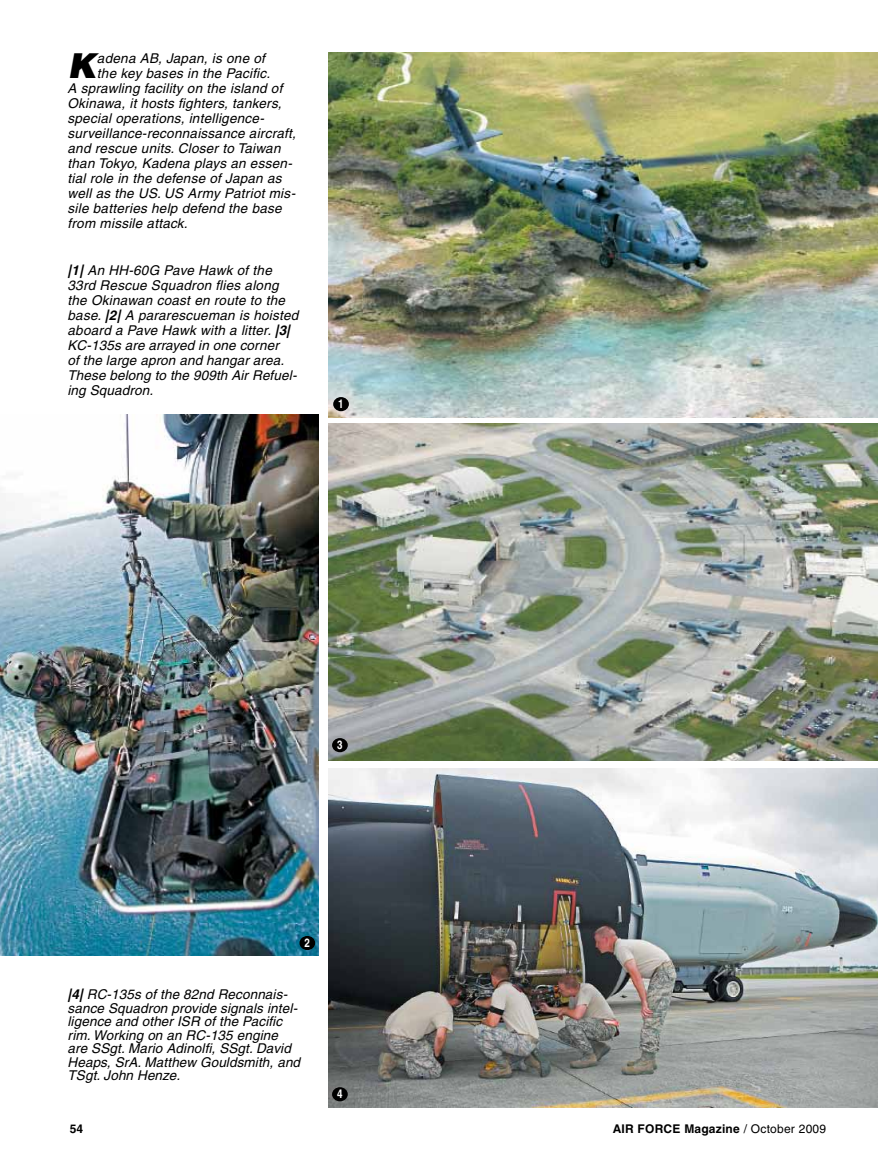
<style>
.page{position:relative;width:878px;height:1175px;background:#fff}
.page>*{position:absolute;margin:0;border:0;box-sizing:border-box;transform-origin:0 0}
.t1{font:italic 900 34.35px "Helvetica";color:#000}
.t2{font:italic 13.5px/15px "Helvetica";letter-spacing:.02em;color:#000}
.t3{font:700 12px "Helvetica";letter-spacing:.02em;color:#000}
.t4{font:700 condensed 12px "Helvetica";color:#fff}
.s1{font-weight:700}
.s2{font-weight:400}
</style>
<div class="page">
<img style="left:328px;top:53px;width:549px;height:364px">
<img style="left:0;top:414px;width:319px;height:541px">
<img style="left:328px;top:424px;width:549px;height:336px">
<img style="left:328px;top:768px;width:549px;height:339px">
<div style="left:333px;top:397px;width:16px;height:14px;background:#000;border-radius:50%"></div>
<div style="left:299px;top:936px;width:16px;height:14px;background:#000;border-radius:50%"></div>
<div style="left:332px;top:738px;width:16px;height:14px;background:#000;border-radius:50%"></div>
<div style="left:332px;top:1087px;width:16px;height:14px;background:#000;border-radius:50%"></div>
<h1 class="t1" style="left:68px;top:43px;width:30px">K</h1>
<p class="t2" style="left:97px;top:51px;width:170px">adena AB, Japan, is one of</p>
<p class="t2" style="left:97px;top:66px;width:175px">the key bases in the Pacific.</p>
<p class="t2" style="left:67px;top:81px;width:216px">A sprawling facility on the island of</p>
<p class="t2" style="left:67px;top:96px;width:215px">Okinawa, it hosts fighters, tankers,</p>
<p class="t2" style="left:67px;top:111px;width:198px">special operations, intelligence-</p>
<p class="t2" style="left:67px;top:126px;width:230px">surveillance-reconnaissance aircraft,</p>
<p class="t2" style="left:67px;top:141px;width:214px">and rescue units. Closer to Taiwan</p>
<p class="t2" style="left:67px;top:156px;width:226px">than Tokyo, Kadena plays an essen-</p>
<p class="t2" style="left:67px;top:171px;width:215px">tial role in the defense of Japan as</p>
<p class="t2" style="left:67px;top:186px;width:229px">well as the US. US Army Patriot mis-</p>
<p class="t2" style="left:67px;top:201px;width:216px">sile batteries help defend the base</p>
<p class="t2" style="left:67px;top:216px;width:122px">from missile attack.</p>
<p class="t2" style="left:67px;top:262px;width:232px"><span class="s1">|1|</span> An HH-60G Pave Hawk of the<br>33rd Rescue Squadron flies along the Okinawan coast en route to the base. <span class="s1">|2|</span> A pararescueman is hoisted aboard a Pave Hawk with a litter. <span class="s1">|3|<br></span>KC-135s are arrayed in one corner<br>of the large apron and hangar area.<br>These belong to the 909th Air Refuel&shy;ing Squadron.</p>
<p class="t4" style="left:338px;top:397px;width:7px">1</p>
<p class="t4" style="left:337px;top:737px;width:7px">3</p>
<p class="t4" style="left:304px;top:935px;width:7px">2</p>
<p class="t2" style="left:68px;top:987px;width:234px;line-height:13.5px"><span class="s1">|4|</span> RC-135s of the 82nd Reconnais&shy;sance Squadron provide signals intel&shy;ligence and other ISR of the Pacific rim. Working on an RC-135 engine are SSgt. Mario Adinolfi, SSgt. David Heaps, SrA. Matthew Gouldsmith, and TSgt. John Henze.</p>
<p class="t4" style="left:337px;top:1086px;width:7px">4</p>
<p class="t3" style="left:70px;top:1121px;width:15px">54</p>
<p class="t3" style="left:612px;top:1121px;width:215px">AIR FORCE Magazine <span class="s2">/ October 2009</span></p>
</div>
